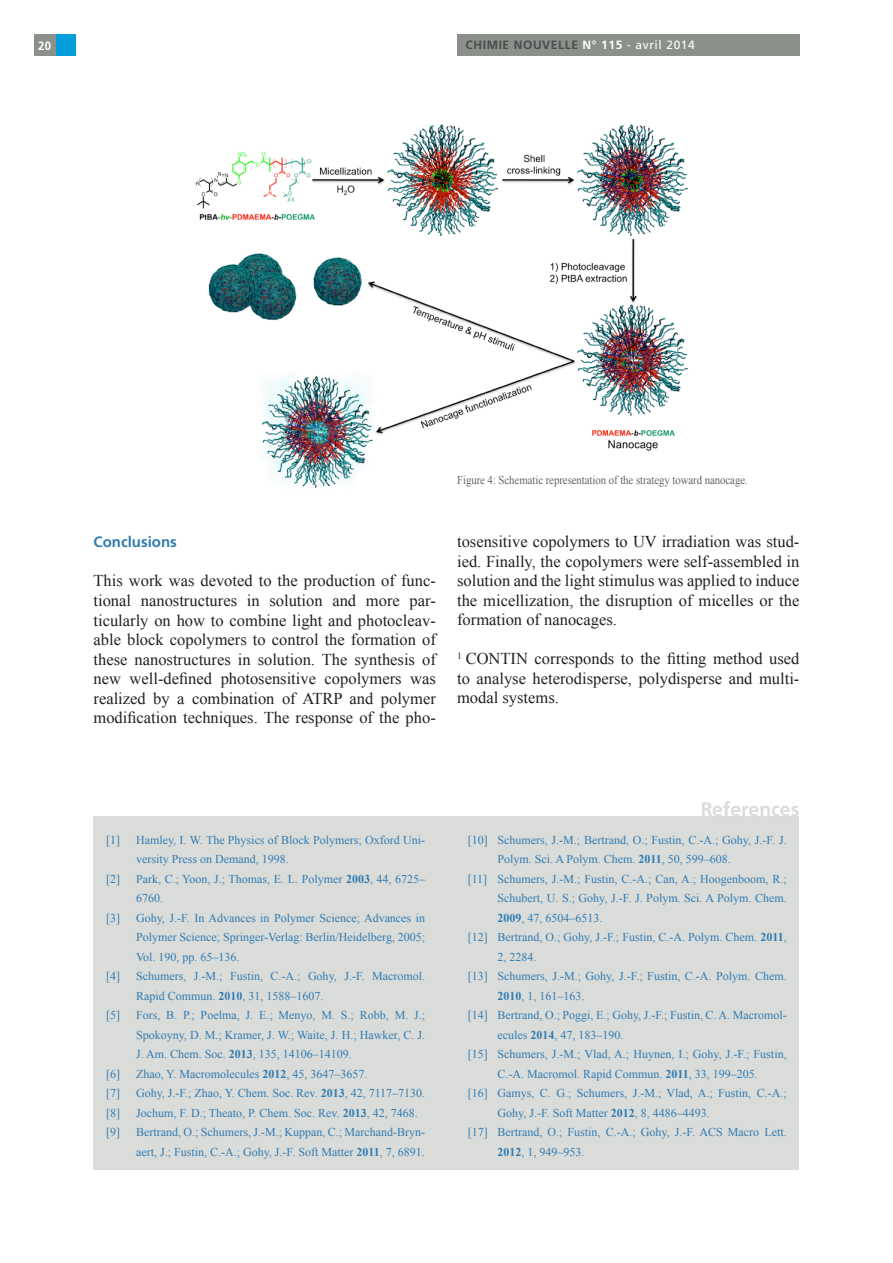
<style>
.page{position:relative;width:893px;height:1263px;background:#fff}
.page>*{position:absolute;margin:0;border:0;box-sizing:border-box;transform-origin:0 0}
.t1{font:700 19.5px "Frutiger";color:#dadcda}
.Normal__Web{font:16.5px/19.5px "Times New Roman";color:#231f20;text-align:justify}
.titre_texte{font:700 15px "Frutiger";color:#307bb1}
.t2{font:12px/19.5px "Times New Roman";color:#307bb1}
.LÉGENDE{font:12px "Times New Roman";letter-spacing:-.005em;color:#636366;scale:.9 1}
.t3{font:700 12px "Frutiger";letter-spacing:.05em;color:#4b4c4d}
.titre{font:700 12px "Frutiger";color:#fff;scale:.95 1}
.s1{color:#fff}
.s2{font-weight:400;color:#fff}
.s3{font-weight:700}
</style>
<div class="page">
<div style="left:55px;top:34px;width:21px;height:22px;background:#069ddc"></div>
<div style="left:34px;top:34px;width:21px;height:22px;background:#8b908a"></div>
<img style="left:195px;top:124px;width:493px;height:364px">
<div style="left:94px;top:816px;width:705px;height:353px;background:#dadcda"></div>
<div style="left:457px;top:34px;width:342px;height:21px;background:#8b908a"></div>
<p class="titre" style="left:38px;top:38px;width:15px">20</p>
<p class="t3" style="left:466px;top:38px;width:231px">CHIMIE NOUVELLE <span class="s1">N° 115</span> <span class="s2">- avril 2014</span></p>
<p class="titre_texte" style="left:94px;top:533px;width:85px">Conclusions</p>
<p class="Normal__Web" style="left:94px;top:571px;width:344px">This work was devoted to the production of func&shy;tional nanostructures in solution and more par&shy;ticularly on how to combine light and photocleav&shy;able block copolymers to control the formation of these nanostructures in solution. The synthesis of new well-defined photosensitive copolymers was realized by a combination of ATRP and polymer modification techniques. The response of the pho-</p>
<p class="LÉGENDE" style="left:457px;top:472px;width:324px">Figure 4: Schematic representation of the strategy toward nanocage.</p>
<p class="Normal__Web" style="left:457px;top:532px;width:344px">tosensitive copolymers to UV irradiation was stud&shy;ied. Finally, the copolymers were self-assembled in solution and the light stimulus was applied to induce the micellization, the disruption of micelles or the formation of nanocages.</p>
<p class="Normal__Web" style="left:457px;top:649px;width:344px"><sup>1</sup> CONTIN corresponds to the fitting method used to analyse heterodisperse, polydisperse and multi&shy;modal systems.</p>
<p class="t2" style="left:106px;top:830px;width:15px">[1]</p>
<p class="t2" style="left:136px;top:830px;width:291px">Hamley, I. W. The Physics of Block Polymers; Oxford Uni&shy;versity Press on Demand, 1998.</p>
<p class="t2" style="left:106px;top:869px;width:15px">[2]</p>
<p class="t2" style="left:136px;top:869px;width:291px">Park, C.; Yoon, J.; Thomas, E. L. Polymer <span class="s3">2003</span>, 44, 6725–<br>6760.</p>
<p class="t2" style="left:106px;top:908px;width:15px">[3]</p>
<p class="t2" style="left:136px;top:908px;width:291px;text-align:justify">Gohy, J.-F. In Advances in Polymer Science; Advances in Polymer Science; Springer-Verlag: Berlin/Heidelberg, 2005; Vol. 190, pp. 65–136.</p>
<p class="t2" style="left:106px;top:966px;width:15px">[4]</p>
<p class="t2" style="left:136px;top:966px;width:291px">Schumers, J.-M.; Fustin, C.-A.; Gohy, J.-F. Macromol.<br>Rapid Commun. <span class="s3">2010</span>, 31, 1588–1607.</p>
<p class="t2" style="left:106px;top:1005px;width:15px">[5]</p>
<p class="t2" style="left:136px;top:1005px;width:291px;text-align:justify">Fors, B. P.; Poelma, J. E.; Menyo, M. S.; Robb, M. J.; Spokoyny, D. M.; Kramer, J. W.; Waite, J. H.; Hawker, C. J.<br>J. Am. Chem. Soc. <span class="s3">2013</span>, 135, 14106–14109.</p>
<p class="t2" style="left:106px;top:1064px;width:15px">[6]</p>
<p class="t2" style="left:136px;top:1064px;width:233px">Zhao, Y. Macromolecules <span class="s3">2012</span>, 45, 3647–3657.</p>
<p class="t2" style="left:106px;top:1083px;width:15px">[7]</p>
<p class="t2" style="left:136px;top:1083px;width:291px">Gohy, J.-F.; Zhao, Y. Chem. Soc. Rev. <span class="s3">2013</span>, 42, 7117–7130.</p>
<p class="t2" style="left:106px;top:1103px;width:15px">[8]</p>
<p class="t2" style="left:136px;top:1103px;width:283px">Jochum, F. D.; Theato, P. Chem. Soc. Rev. <span class="s3">2013</span>, 42, 7468.</p>
<p class="t2" style="left:106px;top:1122px;width:15px">[9]</p>
<p class="t2" style="left:136px;top:1122px;width:291px">Bertrand, O.; Schumers, J.-M.; Kuppan, C.; Marchand-Bryn&shy;aert, J.; Fustin, C.-A.; Gohy, J.-F. Soft Matter <span class="s3">2011</span>, 7, 6891.</p>
<h1 class="t1" style="left:700px;top:798px;width:101px">References</h1>
<p class="t2" style="left:468px;top:830px;width:320px">[10] Schumers, J.-M.; Bertrand, O.; Fustin, C.-A.; Gohy, J.-F. J.</p>
<p class="t2" style="left:497px;top:849px;width:235px">Polym. Sci. A Polym. Chem. <span class="s3">2011</span>, 50, 599–608.</p>
<p class="t2" style="left:468px;top:869px;width:320px">[11] Schumers, J.-M.; Fustin, C.-A.; Can, A.; Hoogenboom, R.;</p>
<p class="t2" style="left:497px;top:888px;width:291px">Schubert, U. S.; Gohy, J.-F. J. Polym. Sci. A Polym. Chem.</p>
<p class="t2" style="left:497px;top:908px;width:106px"><span class="s3">2009</span>, 47, 6504–6513.</p>
<p class="t2" style="left:468px;top:927px;width:320px">[12] Bertrand, O.; Gohy, J.-F.; Fustin, C.-A. Polym. Chem. <span class="s3">2011</span>,</p>
<p class="t2" style="left:497px;top:947px;width:40px">2, 2284.</p>
<p class="t2" style="left:468px;top:966px;width:320px">[13] Schumers, J.-M.; Gohy, J.-F.; Fustin, C.-A. Polym. Chem.</p>
<p class="t2" style="left:497px;top:986px;width:88px"><span class="s3">2010</span>, 1, 161–163.</p>
<p class="t2" style="left:468px;top:1005px;width:320px">[14] Bertrand, O.; Poggi, E.; Gohy, J.-F.; Fustin, C. A. Macromol-</p>
<p class="t2" style="left:497px;top:1025px;width:127px">ecules <span class="s3">2014</span>, 47, 183–190.</p>
<p class="t2" style="left:468px;top:1044px;width:320px">[15] Schumers, J.-M.; Vlad, A.; Huynen, I.; Gohy, J.-F.; Fustin,</p>
<p class="t2" style="left:497px;top:1064px;width:262px">C.-A. Macromol. Rapid Commun. <span class="s3">2011</span>, 33, 199–205.</p>
<p class="t2" style="left:468px;top:1083px;width:320px">[16] Gamys, C. G.; Schumers, J.-M.; Vlad, A.; Fustin, C.-A.;</p>
<p class="t2" style="left:497px;top:1103px;width:214px">Gohy, J.-F. Soft Matter <span class="s3">2012</span>, 8, 4486–4493.</p>
<p class="t2" style="left:468px;top:1122px;width:320px">[17] Bertrand, O.; Fustin, C.-A.; Gohy, J.-F. ACS Macro Lett.</p>
<p class="t2" style="left:497px;top:1142px;width:88px"><span class="s3">2012</span>, 1, 949–953.</p>
</div>
